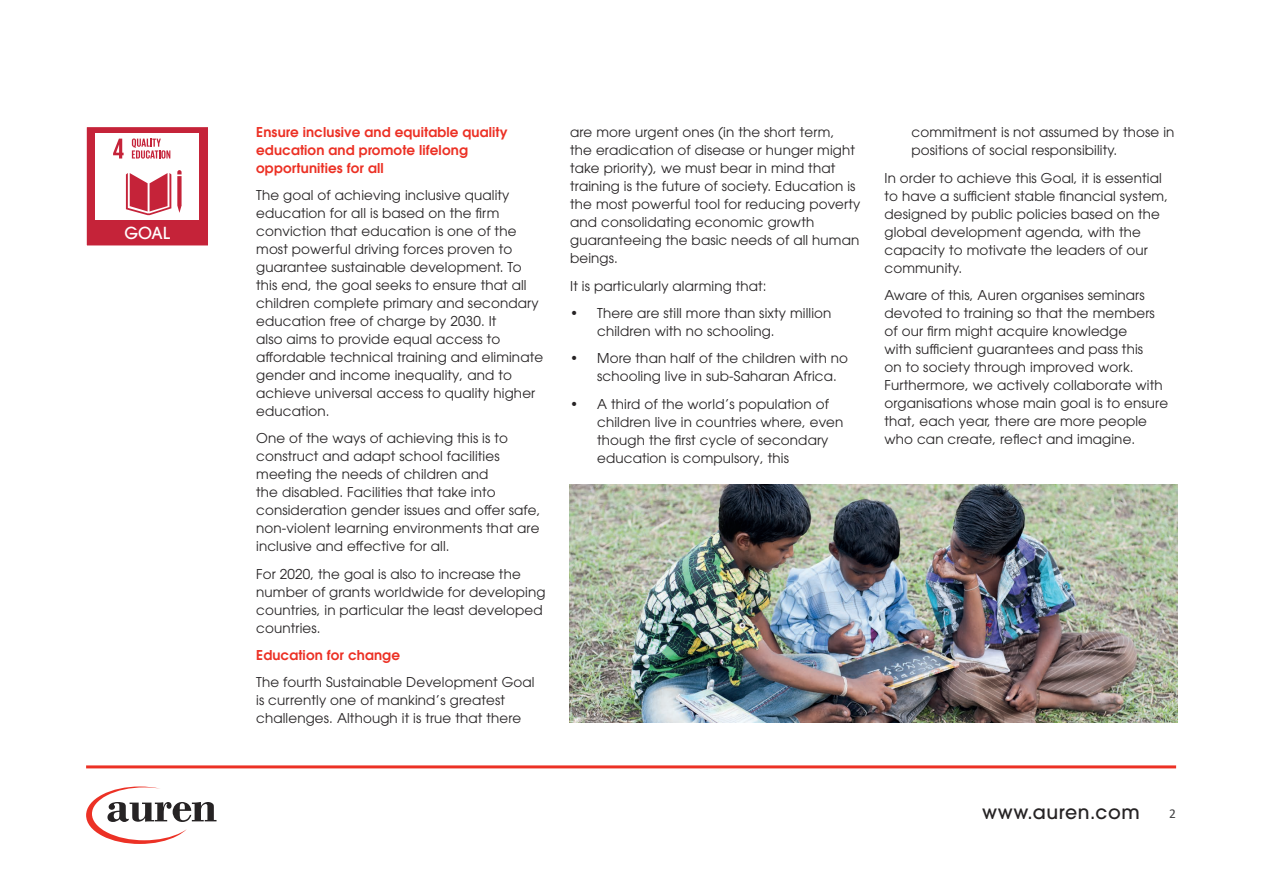
<style>
.page{position:relative;width:1263px;height:893px;background:#fff}
.page>*{position:absolute;margin:0;border:0;box-sizing:border-box;transform-origin:0 0}
.t1{font:500 18.9px "ITC Avant Garde Pro";letter-spacing:.03em;color:#262324}
.t2{font:500 16.5px "ITC Avant Garde Pro";color:#fff}
.t3{font:13.5px/18px "ITC Avant Garde Pro";letter-spacing:.01em;color:#262324}
.t4{font:600 13.5px/18px "ITC Avant Garde Pro";letter-spacing:.01em;color:#ec3125}
.t5{font:13.5px "Calibri";color:#414243}
</style>
<div class="page">
<hr style="left:86px;top:765px;width:1090px;height:3px;background:#ec3125">
<svg style="left:86px;top:786px;width:130px;height:58px"></svg>
<div style="left:85px;top:126px;width:125px;height:121px;background:#c52339"></div>
<div style="left:95px;top:134px;width:104px;height:86px;background:#fff"></div>
<div style="left:85px;top:126px;width:125px;height:121px;border:2px solid #fff"></div>
<svg style="left:113px;top:139px;width:11px;height:20px"></svg>
<svg style="left:177px;top:170px;width:5px;height:43px"></svg>
<svg style="left:126px;top:173px;width:45px;height:42px"></svg>
<svg style="left:132px;top:138px;width:38px;height:21px"></svg>
<img style="left:570px;top:485px;width:608px;height:238px">
<p class="t2" style="left:125px;top:222px;width:47px">GOAL</p>
<p class="t4" style="left:256px;top:122px;width:253px">Ensure inclusive and equitable quality education and promote lifelong opportunities for all</p>
<p class="t3" style="left:256px;top:186px;width:288px">The goal of achieving inclusive quality education for all is based on the firm conviction that education is one of the most powerful driving forces proven to guarantee sustainable development. To this end, the goal seeks to ensure that all children complete primary and secondary education free of charge by 2030. It<br>also aims to provide equal access to affordable technical training and eliminate gender and income inequality, and to achieve universal access to quality higher education.</p>
<p class="t3" style="left:256px;top:429px;width:286px">One of the ways of achieving this is to construct and adapt school facilities meeting the needs of children and<br>the disabled. Facilities that take into consideration gender issues and offer safe, non-violent learning environments that are inclusive and effective for all.</p>
<p class="t3" style="left:256px;top:564px;width:291px">For 2020, the goal is also to increase the number of grants worldwide for developing countries, in particular the least developed countries.</p>
<p class="t4" style="left:256px;top:646px;width:145px">Education for change</p>
<p class="t3" style="left:256px;top:673px;width:280px">The fourth Sustainable Development Goal is currently one of mankind’s greatest challenges. Although it is true that there</p>
<p class="t3" style="left:570px;top:123px;width:292px">are more urgent ones (in the short term,<br>the eradication of disease or hunger might take priority), we must bear in mind that training is the future of society. Education is the most powerful tool for reducing poverty and consolidating economic growth guaranteeing the basic needs of all human beings.</p>
<p class="t3" style="left:570px;top:277px;width:198px">It is particularly alarming that:</p>
<p class="t3" style="left:597px;top:304px;width:236px;text-indent:-27px">• There are still more than sixty million children with no schooling.</p>
<p class="t3" style="left:597px;top:349px;width:252px;text-indent:-27px">• More than half of the children with no schooling live in sub-Saharan Africa.</p>
<p class="t3" style="left:597px;top:395px;width:248px;text-indent:-27px">• A third of the world’s population of children live in countries where, even though the first cycle of secondary education is compulsory, this</p>
<p class="t3" style="left:911px;top:123px;width:264px">commitment is not assumed by those in positions of social responsibility.</p>
<p class="t3" style="left:884px;top:169px;width:285px">In order to achieve this Goal, it is essential to have a sufficient stable financial system, designed by public policies based on the global development agenda, with the capacity to motivate the leaders of our community.</p>
<p class="t3" style="left:884px;top:286px;width:285px">Aware of this, Auren organises seminars devoted to training so that the members of our firm might acquire knowledge<br>with sufficient guarantees and pass this<br>on to society through improved work.<br>Furthermore, we actively collaborate with organisations whose main goal is to ensure that, each year, there are more people who can create, reflect and imagine.</p>
<h1 class="t1" style="left:982px;top:800px;width:159px">www.auren.com</h1>
<p class="t5" style="left:1169px;top:804px;width:8px">2</p>
</div>
